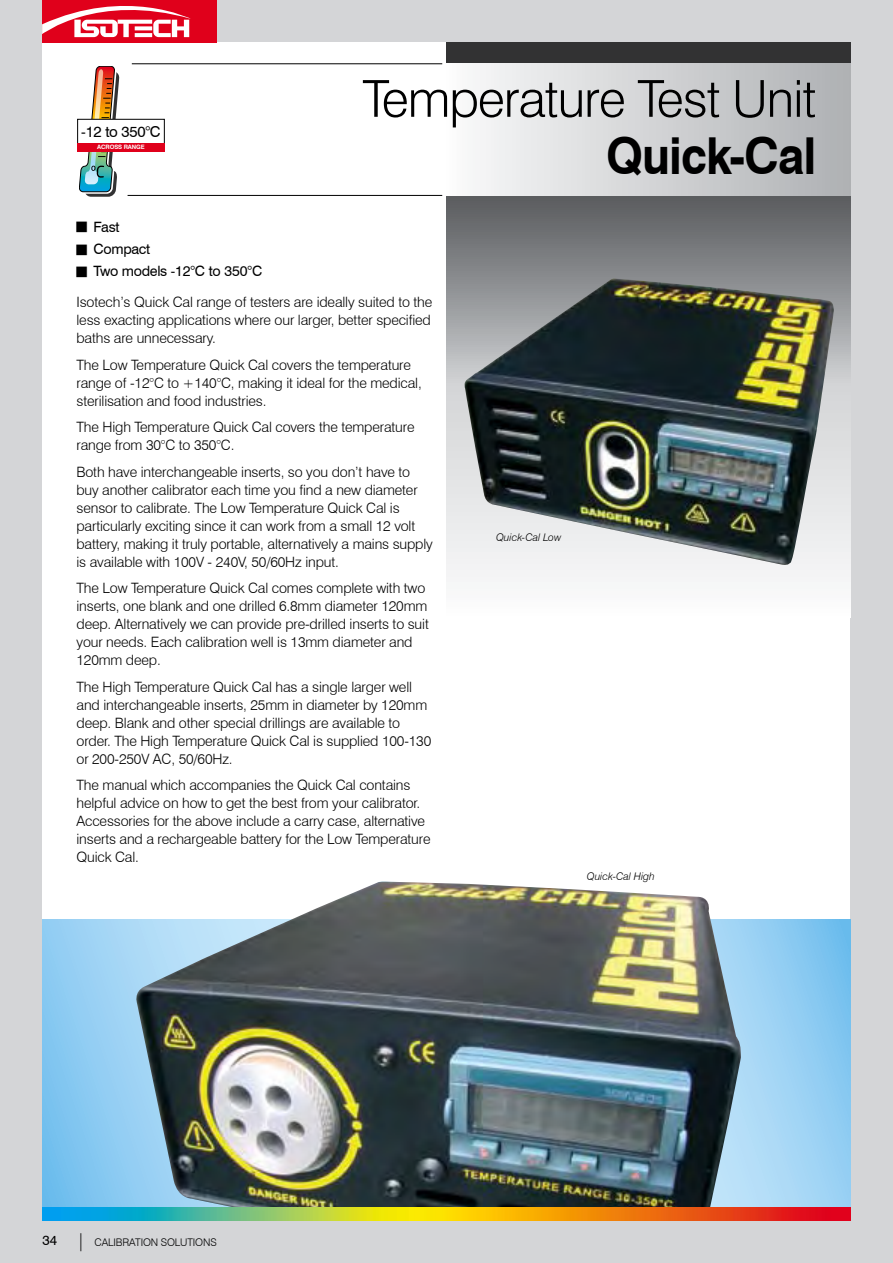
<style>
.page{position:relative;width:893px;height:1263px;background:#d4d5d7}
.page>*{position:absolute;margin:0;border:0;box-sizing:border-box;transform-origin:0 0}
.t1{font:300 51px "Swiss 721 BT";letter-spacing:-.02em;color:#000}
.t2{font:700 51px "Swiss 721 BT";letter-spacing:-.02em;color:#000;scale:.92 1}
.t3{font:15px "Swiss 721 BT";letter-spacing:-.02em;color:#000}
.t4{font:300 14.25px/18px "Swiss 721 BT";letter-spacing:-.01em;color:#000}
.t5{font:14.25px "Swiss 721 BT";letter-spacing:-.02em;color:#000}
.t6{font:italic 300 10.5px "Swiss 721 BT";color:#000}
.t7{font:300 10.5px "Swiss 721 BT";letter-spacing:-.01em;color:#000}
.t8{font:700 6px "Swiss 721 BT";color:#fff}
.s1{font-weight:400;font-size:13.5px}
.s2{font-size:18px}
</style>
<div class="page">
<div style="left:43px;top:43px;width:807px;height:1177px;background:#fff"></div>
<div style="left:43px;top:0;width:174px;height:43px;background:#e0001b"></div>
<svg style="left:43px;top:6px;width:148px;height:31px"></svg>
<svg style="left:43px;top:920px;width:807px;height:288px;background:#93cdf2"></svg>
<svg style="left:446px;top:43px;width:404px;height:534px;background:#828486"></svg>
<div style="left:442px;top:64px;width:408px;height:132px;background:linear-gradient(to right,#fbfbfc,#aeb0b3)"></div>
<hr style="left:132px;top:64px;width:310px;height:1px;background:#000">
<hr style="left:128px;top:195px;width:314px;height:1px;background:#000">
<img style="left:79px;top:66px;width:40px;height:131px">
<div style="left:78px;top:119px;width:85px;height:25px;background:#fff"></div>
<div style="left:77px;top:119px;width:88px;height:25px;border:1px solid #000"></div>
<div style="left:77px;top:143px;width:88px;height:8px;background:#e0001b"></div>
<img style="left:133px;top:882px;width:608px;height:326px">
<img style="left:43px;top:1208px;width:807px;height:12px">
<img style="left:462px;top:279px;width:372px;height:287px">
<p class="t3" style="left:81px;top:122px;width:81px">-12 to 350°C</p>
<p class="t8" style="left:97px;top:143px;width:10px">ACROSS</p>
<p class="t8" style="left:124px;top:143px;width:22px">RANGE</p>
<p class="t1" style="left:362px;top:68px;width:455px">Temperature Test Unit</p>
<p class="t2" style="left:606px;top:125px;width:230px">QUICK-CAL</p>
<p class="t5" style="left:94px;top:218px;width:27px">Fast</p>
<p class="t5" style="left:94px;top:240px;width:58px">Compact</p>
<p class="t5" style="left:94px;top:263px;width:170px">Two models -12°C to 350°C</p>
<p class="t4" style="left:77px;top:293px;width:357px;text-align:justify">Isotech’s Quick Cal range of testers are ideally suited to the less exacting applications where our larger, better specified baths are unnecessary.</p>
<p class="t4" style="left:77px;top:356px;width:347px">The Low Temperature Quick Cal covers the temperature range of -12°C to +140°C, making it ideal for the medical, sterilisation and food industries.</p>
<p class="t4" style="left:77px;top:418px;width:340px">The High Temperature Quick Cal covers the temperature range from 30°C to 350°C.</p>
<p class="t4" style="left:77px;top:463px;width:358px">Both have interchangeable inserts, so you don’t have to buy another calibrator each time you find a new diameter sensor to calibrate. The Low Temperature Quick Cal is particularly exciting since it can work from a small 12 volt battery, making it truly portable, alternatively a mains supply is available with 100V - 240V, 50/60Hz input.</p>
<p class="t4" style="left:77px;top:579px;width:354px">The Low Temperature Quick Cal comes complete with two inserts, one blank and one drilled 6.8mm diameter 120mm deep. Alternatively we can provide pre-drilled inserts to suit your needs. Each calibration well is 13mm diameter and 120mm deep.</p>
<p class="t4" style="left:77px;top:677px;width:356px">The High Temperature Quick Cal has a single larger well and interchangeable inserts, 25mm in diameter by 120mm deep. Blank and other special drillings are available to order. The High Temperature Quick Cal is supplied 100-130 or 200-250V AC, 50/60Hz.</p>
<p class="t4" style="left:77px;top:776px;width:356px">The manual which accompanies the Quick Cal contains helpful advice on how to get the best from your calibrator.<br>Accessories for the above include a carry case, alternative inserts and a rechargeable battery for the Low Temperature Quick Cal.</p>
<p class="t6" style="left:496px;top:530px;width:67px">Quick-Cal Low</p>
<p class="t6" style="left:587px;top:870px;width:70px">Quick-Cal High</p>
<p class="t7" style="left:43px;top:1236px;width:176px"><span class="s1">34</span> <span class="s2">|</span> CALIBRATION SOLUTIONS</p>
</div>
